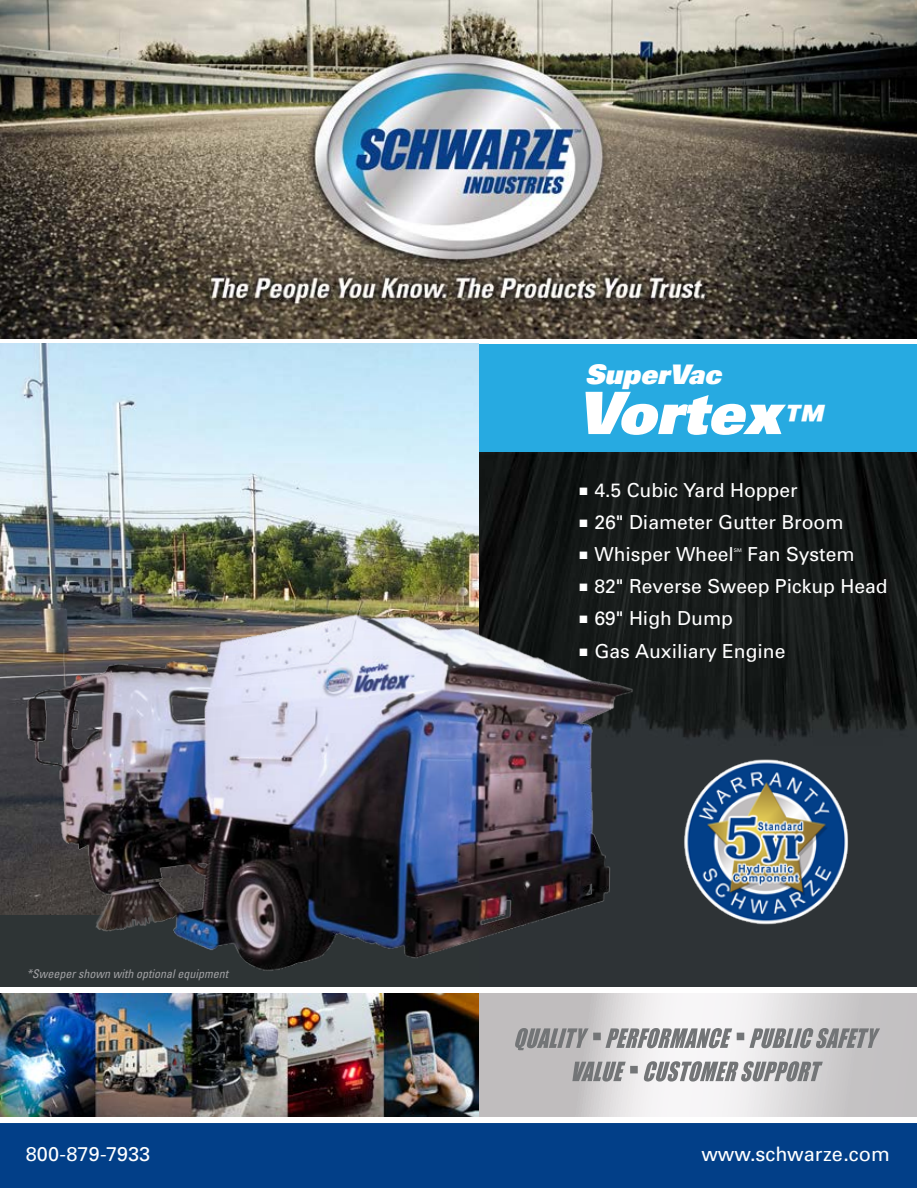
<style>
.page{position:relative;width:917px;height:1188px;background:#fff}
.page>*{position:absolute;margin:0;border:0;box-sizing:border-box;transform-origin:0 0}
.t1{font:italic 900 58.5px "Univers";color:#fff}
.t2{font:italic 900 27px "Univers";color:#fff}
.t3{font:19.95px "Univers";color:#fff}
.t4{font:19.35px "Univers";color:#fff}
.t5{font:italic condensed 12px "Univers";color:#a1a1a4}
.t6{font:10.8px "Zapf Dingbats ITC";color:#fff}
.t7{font:4.95px "Univers";color:#fff}
.s1{font-size:40.5px}
</style>
<div class="page">
<svg style="left:478px;top:993px;width:439px;height:123px"></svg>
<div style="left:478px;top:344px;width:439px;height:111px;background:#27aae1"></div>
<div style="left:0;top:1123px;width:917px;height:65px;background:#023f88"></div>
<svg style="left:515px;top:1028px;width:365px;height:22px;background:#a4a4a6"></svg>
<svg style="left:572px;top:1061px;width:251px;height:21px;background:#a5a5a7"></svg>
<img style="left:0;top:0;width:917px;height:338px">
<img style="left:0;top:993px;width:478px;height:123px">
<img style="left:478px;top:452px;width:439px;height:534px">
<div style="left:0;top:915px;width:478px;height:71px;background:#2e3435"></div>
<img style="left:0;top:343px;width:478px;height:572px">
<img style="left:16px;top:578px;width:665px;height:402px">
<img style="left:679px;top:756px;width:178px;height:171px">
<h2 class="t2" style="left:585px;top:357px;width:137px">SuperVac</h2>
<h1 class="t1" style="left:577px;top:375px;width:246px">Vortex<span class="s1">™</span></h1>
<p class="t5" style="left:27px;top:966px;width:203px">*Sweeper shown with optional equipment</p>
<p class="t6" style="left:579px;top:486px;width:10px">■</p>
<p class="t4" style="left:594px;top:479px;width:205px">4.5 Cubic Yard Hopper</p>
<p class="t6" style="left:579px;top:518px;width:10px">■</p>
<p class="t4" style="left:594px;top:511px;width:251px">26" Diameter Gutter Broom</p>
<p class="t6" style="left:579px;top:550px;width:10px">■</p>
<p class="t4" style="left:594px;top:543px;width:141px">Whisper Wheel</p>
<p class="t7" style="left:734px;top:547px;width:10px">SM</p>
<p class="t4" style="left:747px;top:543px;width:109px">Fan System</p>
<p class="t6" style="left:579px;top:582px;width:10px">■</p>
<p class="t4" style="left:594px;top:575px;width:295px">82" Reverse Sweep Pickup Head</p>
<p class="t6" style="left:579px;top:615px;width:10px">■</p>
<p class="t4" style="left:594px;top:607px;width:140px">69" High Dump</p>
<p class="t6" style="left:579px;top:647px;width:10px">■</p>
<p class="t4" style="left:594px;top:640px;width:192px">Gas Auxiliary Engine</p>
<p class="t3" style="left:26px;top:1142px;width:126px">800-879-7933</p>
<p class="t3" style="left:701px;top:1142px;width:190px">www.schwarze.com</p>
</div>
